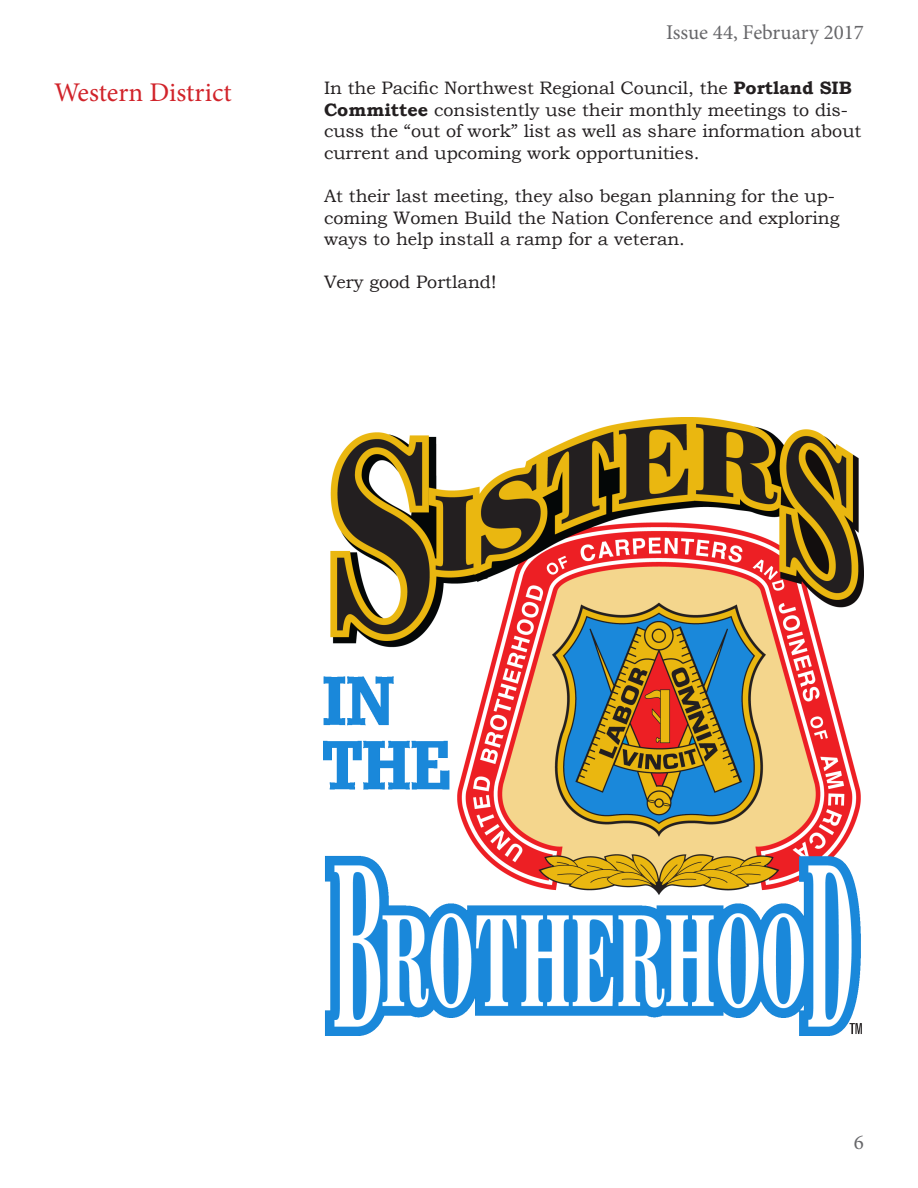
<style>
.page{position:relative;width:918px;height:1188px;background:#fff}
.page>*{position:absolute;margin:0;border:0;box-sizing:border-box;transform-origin:0 0}
.t1{font:27px "Minion Pro";color:#d1232a}
.t2{font:21px "Minion Pro";color:#67676a}
.t3{font:18px/21.6px "Bookman Old Style";color:#231f20}
.s1{font-weight:700}
</style>
<div class="page">
<img style="left:324px;top:418px;width:540px;height:617px">
<p class="t2" style="left:666px;top:18px;width:199px">Issue 44, February 2017</p>
<p class="t1" style="left:54px;top:74px;width:179px">Western District</p>
<p class="t3" style="left:324px;top:77px;width:539px">In the Pacific Northwest Regional Council, the <span class="s1">Portland SIB Committee</span> consistently use their monthly meetings to dis&shy;cuss the “out of work” list as well as share information about current and upcoming work opportunities.</p>
<p class="t3" style="left:324px;top:185px;width:517px">At their last meeting, they also began planning for the up&shy;coming Women Build the Nation Conference and exploring ways to help install a ramp for a veteran.</p>
<p class="t3" style="left:324px;top:271px;width:174px">Very good Portland!</p>
<p class="t2" style="left:854px;top:1128px;width:12px">6</p>
</div>
